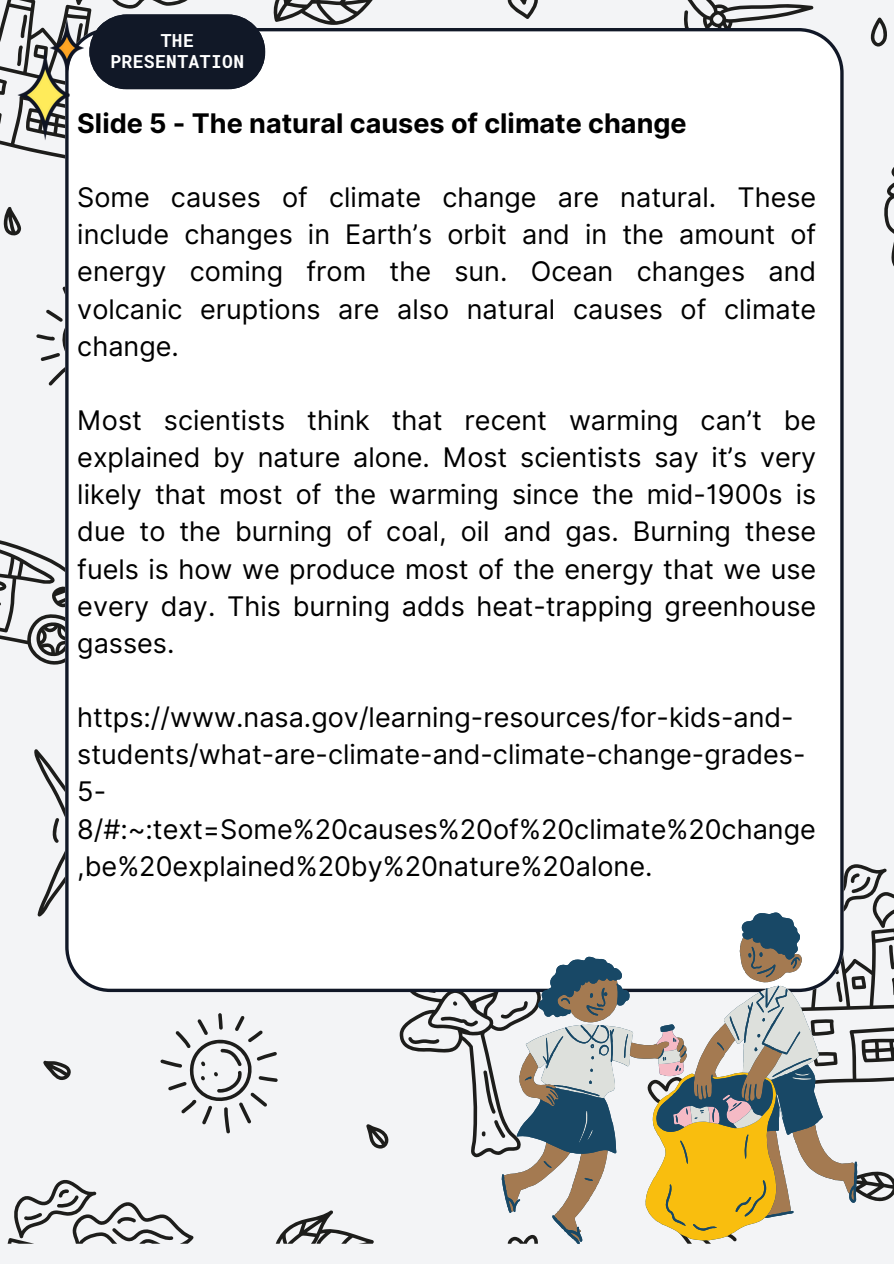
<style>
.page{position:relative;width:894px;height:1264px;background:#fff}
.page>*{position:absolute;margin:0;border:0;box-sizing:border-box;transform-origin:0 0}
.t1{font:27px/37.2px "Inter";color:#000;text-align:justify}
.t2{font:700 27px "Inter";color:#000}
.t3{font:700 18px/21.3px "Roboto Mono";letter-spacing:.02em;color:#fff;text-align:center}
</style>
<div class="page">
<div style="left:0;top:0;width:893px;height:1263px;background:#f3f4f6"></div>
<svg style="left:884px;top:168px;width:9px;height:97px"></svg>
<svg style="left:684px;top:0;width:129px;height:28px"></svg>
<svg style="left:8px;top:1180px;width:185px;height:63px"></svg>
<svg style="left:276px;top:1210px;width:98px;height:33px"></svg>
<svg style="left:0;top:540px;width:65px;height:125px"></svg>
<svg style="left:36px;top:286px;width:29px;height:100px"></svg>
<svg style="left:43px;top:1060px;width:28px;height:20px"></svg>
<svg style="left:857px;top:1170px;width:36px;height:32px"></svg>
<svg style="left:366px;top:1124px;width:22px;height:24px"></svg>
<svg style="left:843px;top:864px;width:50px;height:219px"></svg>
<svg style="left:34px;top:749px;width:31px;height:168px"></svg>
<svg style="left:160px;top:1013px;width:118px;height:120px"></svg>
<svg style="left:399px;top:992px;width:102px;height:165px"></svg>
<svg style="left:507px;top:0;width:30px;height:19px"></svg>
<svg style="left:870px;top:18px;width:17px;height:29px"></svg>
<div style="left:65px;top:28px;width:778px;height:964px;background:#fff"></div>
<svg style="left:0;top:0;width:372px;height:263px"></svg>
<img style="left:12px;top:14px;width:77px;height:130px">
<svg style="left:501px;top:912px;width:356px;height:332px"></svg>
<p class="t3" style="left:110px;top:29px;width:135px">THE<br>PRESENTATION</p>
<p class="t2" style="left:77px;top:107px;width:610px">Slide 5 - The natural causes of climate change</p>
<h1 class="t1" style="left:77px;top:179px;width:740px">Some causes of climate change are natural. These include changes in Earth’s orbit and in the amount of energy coming from the sun. Ocean changes and volcanic eruptions are also natural causes of climate change.</h1>
<h2 class="t1" style="left:77px;top:401px;width:740px">Most scientists think that recent warming can’t be explained by nature alone. Most scientists say it’s very likely that most of the warming since the mid-1900s is due to the burning of coal, oil and gas. Burning these fuels is how we produce most of the energy that we use every day. This burning adds heat-trapping greenhouse gasses.</h2>
<h2 class="t1" style="left:77px;top:698px;width:740px;text-align:left">https://www.nasa.gov/learning-resources/for-kids-and&shy;students/what-are-climate-and-climate-change-grades-5- 8/#:~:text=Some%20causes%20of%20climate%20change ,be%20explained%20by%20nature%20alone.</h2>
</div>
